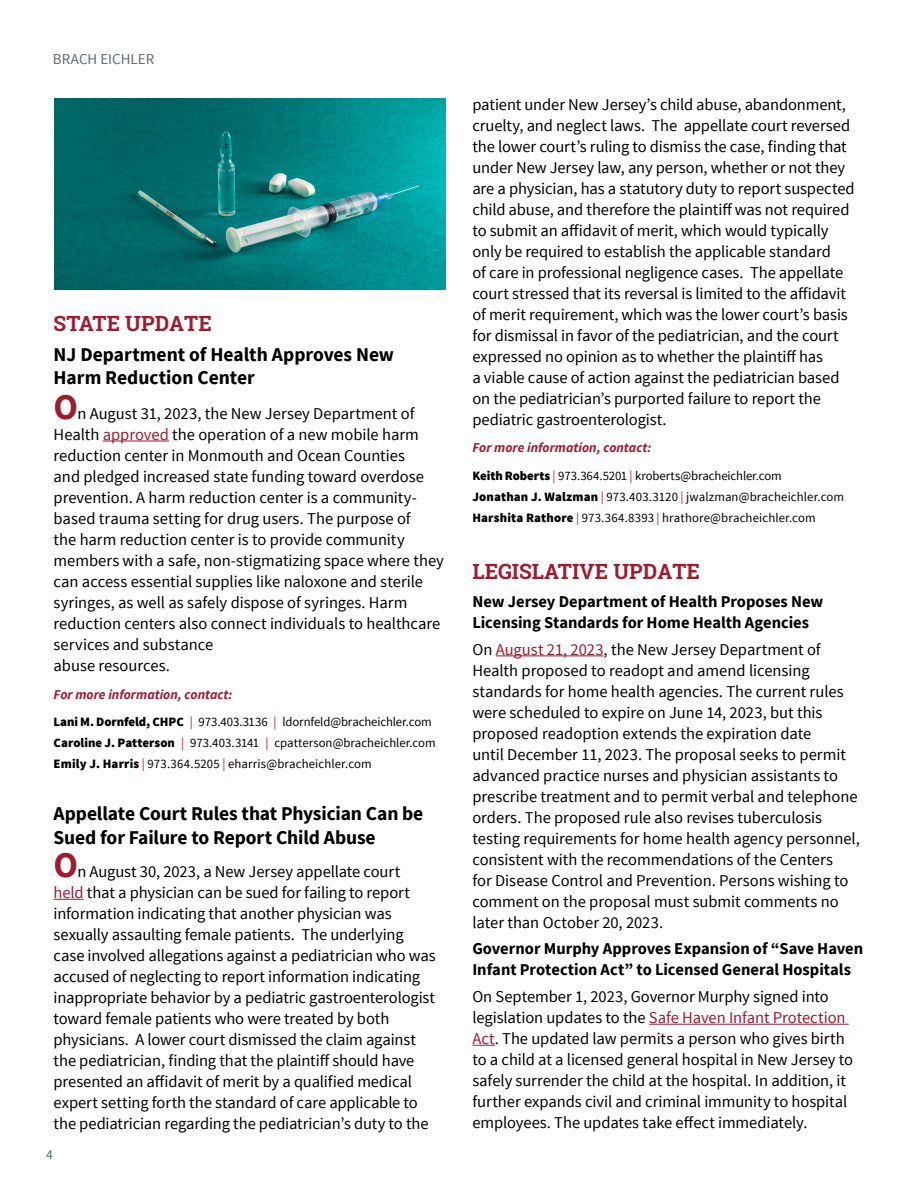
<style>
.page{position:relative;width:918px;height:1188px;background:#fff}
.page>*{position:absolute;margin:0;border:0;box-sizing:border-box;transform-origin:0 0}
.t1{font:700 21px "Roboto Slab";color:#9e1c30}
.t2{font:700 19.5px/23.4px "Source Sans Pro";letter-spacing:-.005em;color:#000}
.t3{font:16.5px/21px "Source Sans Pro";letter-spacing:-.005em;color:#000}
.t4{font:700 16.5px/21px "Source Sans Pro";color:#000}
.t5{font:15px "Source Sans Pro";color:#5b6870}
.t6{font:italic 700 13.5px "Source Sans Pro";color:#9e1c30}
.t7{font:13.5px "Source Sans Pro";color:#5b6870}
.t8{font:12.75px/21px "Source Sans Pro";letter-spacing:.005em;color:#000}
.s1{font-weight:700;font-size:36px;color:#9e1c30}
.s2{color:#9b192f}
.s3{font-weight:900}
.s4{color:#9e1c30}
</style>
<div class="page">
<hr style="left:103px;top:441px;width:66px;height:1px;background:#9b192f">
<hr style="left:54px;top:899px;width:30px;height:1px;background:#9b192f">
<hr style="left:496px;top:655px;width:108px;height:1px;background:#9b192f">
<hr style="left:649px;top:1024px;width:200px;height:1px;background:#9b192f">
<svg style="left:472px;top:1045px;width:23px;height:1px"></svg>
<img style="left:54px;top:98px;width:391px;height:191px">
<p class="t5" style="left:53px;top:49px;width:103px">BRACH EICHLER</p>
<p class="t1" style="left:54px;top:309px;width:160px">STATE UPDATE</p>
<p class="t2" style="left:54px;top:342px;width:342px">NJ Department of Health Approves New<br>Harm Reduction Center</p>
<p class="t3" style="left:54px;top:403px;width:392px"><span class="s1">O</span>n August 31, 2023, the New Jersey Department of Health <span class="s2">approved</span> the operation of a new mobile harm reduction center in Monmouth and Ocean Counties<br>and pledged increased state funding toward overdose prevention. A harm reduction center is a community&shy;based trauma setting for drug users. The purpose of<br>the harm reduction center is to provide community members with a safe, non-stigmatizing space where they can access essential supplies like naloxone and sterile syringes, as well as safely dispose of syringes. Harm reduction centers also connect individuals to healthcare services and substance<br>abuse resources.</p>
<p class="t6" style="left:54px;top:685px;width:180px">For more information, contact:</p>
<p class="t8" style="left:54px;top:712px;width:384px"><span class="s3">Lani M. Dornfeld, CHPC</span> <span class="s2">|</span> 973.403.3136 <span class="s2">|</span> ldornfeld@bracheichler.com<br><span class="s3">Caroline J. Patterson</span> <span class="s2">|</span> 973.403.3141 <span class="s2">|</span> cpatterson@bracheichler.com<br><span class="s3">Emily J. Harris</span> <span class="s4">|</span> 973.364.5205 <span class="s4">|</span> eharris@bracheichler.com</p>
<p class="t2" style="left:54px;top:802px;width:371px">Appellate Court Rules that Physician Can be<br>Sued for Failure to Report Child Abuse</p>
<p class="t3" style="left:54px;top:861px;width:384px"><span class="s1">O</span>n August 30, 2023, a New Jersey appellate court<br><span class="s2">held</span> that a physician can be sued for failing to report information indicating that another physician was sexually assaulting female patients. The underlying case involved allegations against a pediatrician who was accused of neglecting to report information indicating inappropriate behavior by a pediatric gastroenterologist toward female patients who were treated by both physicians. A lower court dismissed the claim against the pediatrician, finding that the plaintiff should have presented an affidavit of merit by a qualified medical expert setting forth the standard of care applicable to the pediatrician regarding the pediatrician’s duty to the</p>
<p class="t7" style="left:46px;top:1146px;width:8px">4</p>
<p class="t3" style="left:472px;top:94px;width:384px">patient under New Jersey’s child abuse, abandonment, cruelty, and neglect laws. The appellate court reversed the lower court’s ruling to dismiss the case, finding that under New Jersey law, any person, whether or not they are a physician, has a statutory duty to report suspected child abuse, and therefore the plaintiff was not required to submit an affidavit of merit, which would typically only be required to establish the applicable standard<br>of care in professional negligence cases. The appellate court stressed that its reversal is limited to the affidavit of merit requirement, which was the lower court’s basis for dismissal in favor of the pediatrician, and the court expressed no opinion as to whether the plaintiff has<br>a viable cause of action against the pediatrician based on the pediatrician’s purported failure to report the pediatric gastroenterologist.</p>
<p class="t6" style="left:472px;top:439px;width:180px">For more information, contact:</p>
<p class="t8" style="left:472px;top:466px;width:373px"><span class="s3">Keith Roberts</span> <span class="s4">|</span> 973.364.5201 <span class="s4">|</span> kroberts@bracheichler.com<br><span class="s3">Jonathan J. Walzman</span> <span class="s4">|</span> 973.403.3120 <span class="s4">|</span> jwalzman@bracheichler.com<br><span class="s3">Harshita Rathore</span> <span class="s4">|</span> 973.364.8393 <span class="s4">|</span> hrathore@bracheichler.com</p>
<p class="t1" style="left:472px;top:557px;width:229px">LEGISLATIVE UPDATE</p>
<p class="t4" style="left:472px;top:591px;width:352px">New Jersey Department of Health Proposes New<br>Licensing Standards for Home Health Agencies</p>
<p class="t3" style="left:472px;top:639px;width:389px">On <span class="s2">August 21, 2023</span>, the New Jersey Department of Health proposed to readopt and amend licensing standards for home health agencies. The current rules were scheduled to expire on June 14, 2023, but this proposed readoption extends the expiration date<br>until December 11, 2023. The proposal seeks to permit advanced practice nurses and physician assistants to prescribe treatment and to permit verbal and telephone orders. The proposed rule also revises tuberculosis testing requirements for home health agency personnel, consistent with the recommendations of the Centers<br>for Disease Control and Prevention. Persons wishing to comment on the proposal must submit comments no later than October 20, 2023.</p>
<p class="t4" style="left:472px;top:938px;width:392px">Governor Murphy Approves Expansion of “Save Haven<br>Infant Protection Act” to Licensed General Hospitals</p>
<p class="t3" style="left:472px;top:986px;width:382px">On September 1, 2023, Governor Murphy signed into legislation updates to the <span class="s2">Safe Haven Infant Protection Act</span>. The updated law permits a person who gives birth to a child at a licensed general hospital in New Jersey to safely surrender the child at the hospital. In addition, it further expands civil and criminal immunity to hospital employees. The updates take effect immediately.</p>
</div>
